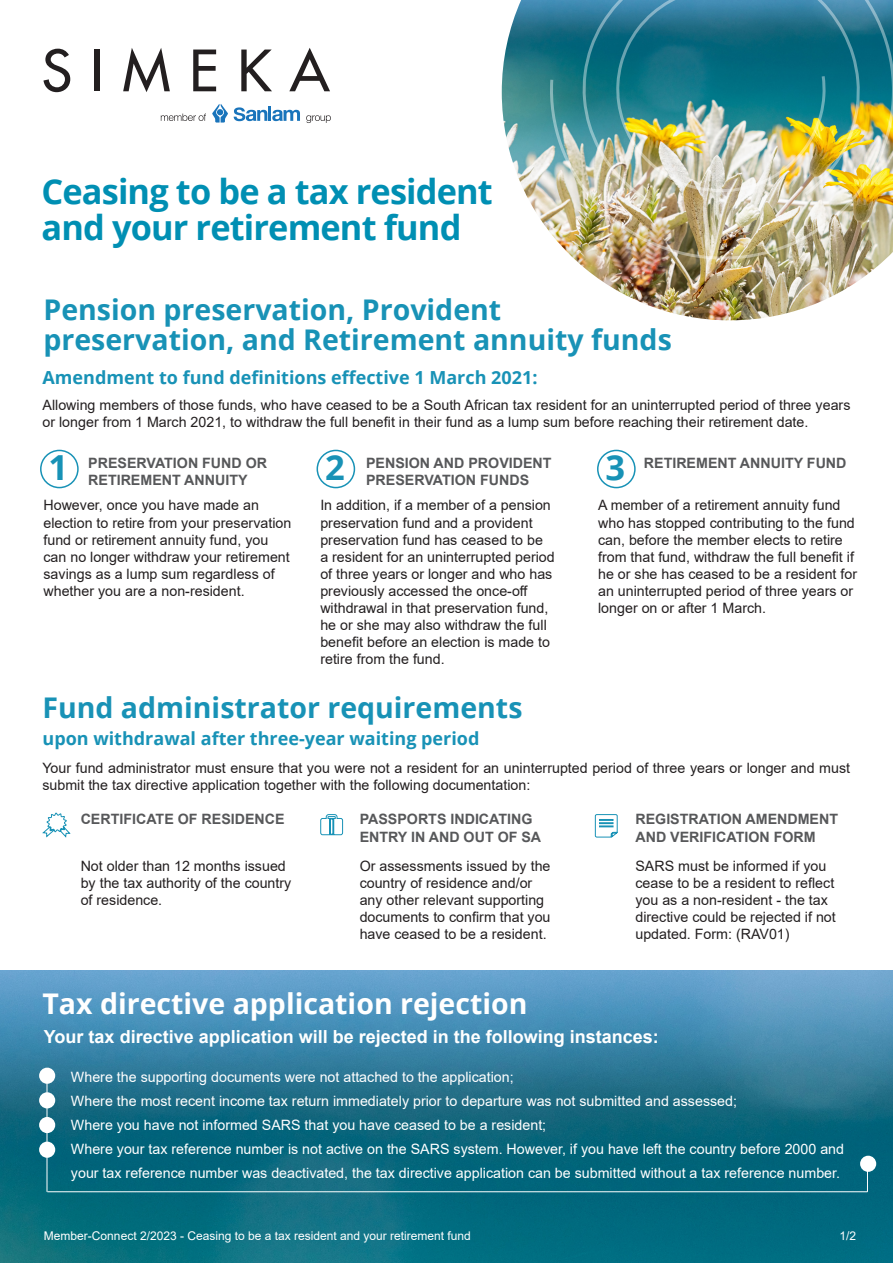
<style>
.page{position:relative;width:893px;height:1263px;background:#fff}
.page>*{position:absolute;margin:0;border:0;box-sizing:border-box;transform-origin:0 0}
.t1{font:700 34.5px "Open Sans";color:#1892b6}
.t2{font:700 34.35px "Open Sans";letter-spacing:-.025em;color:#008fb3}
.t3{font:700 28.5px/30px "Open Sans";color:#1892b6}
.t4{font:700 28.5px "Open Sans";color:#fff}
.t5{font:700 18px "Open Sans";color:#1892b6}
.t6{font:700 18px "Arial";color:#fff}
.t7{font:14.25px/17.1px "Arial";color:#231f20}
.t8{font:14.25px/24px "Arial";color:#fff;text-align:right}
.t9{font:700 14.25px/17.1px "Arial";color:#57585a}
.t10{font:12px "Arial";color:#fff}
</style>
<div class="page">
<img style="left:0;top:970px;width:893px;height:293px">
<hr style="left:268px;top:106px;width:3px;height:15px;background:#1974bb">
<svg style="left:234px;top:107px;width:66px;height:14px"></svg>
<svg style="left:212px;top:104px;width:16px;height:19px"></svg>
<svg style="left:161px;top:114px;width:45px;height:7px"></svg>
<svg style="left:306px;top:115px;width:25px;height:8px"></svg>
<svg style="left:43px;top:49px;width:27px;height:43px"></svg>
<div style="left:95px;top:50px;width:5px;height:41px;background:#231f20"></div>
<svg style="left:123px;top:48px;width:47px;height:44px"></svg>
<svg style="left:193px;top:50px;width:23px;height:41px"></svg>
<svg style="left:241px;top:50px;width:31px;height:41px"></svg>
<svg style="left:289px;top:48px;width:41px;height:43px"></svg>
<img style="left:502px;top:0;width:381px;height:320px">
<img style="left:548px;top:0;width:345px;height:261px">
<img style="left:615px;top:0;width:212px;height:194px">
<div style="left:40px;top:450px;width:39px;height:38px;border:2px solid #1892b6;border-radius:50%"></div>
<div style="left:317px;top:450px;width:38px;height:38px;border:2px solid #1892b6;border-radius:50%"></div>
<div style="left:597px;top:450px;width:39px;height:38px;border:2px solid #1892b6;border-radius:50%"></div>
<svg style="left:42px;top:812px;width:29px;height:26px"></svg>
<svg style="left:320px;top:814px;width:23px;height:21px"></svg>
<svg style="left:595px;top:814px;width:23px;height:24px"></svg>
<div style="left:39px;top:1067px;width:16px;height:17px;background:#fff;border-radius:50%"></div>
<div style="left:39px;top:1092px;width:16px;height:16px;background:#fff;border-radius:50%"></div>
<div style="left:39px;top:1117px;width:16px;height:16px;background:#fff;border-radius:50%"></div>
<div style="left:39px;top:1141px;width:16px;height:17px;background:#fff;border-radius:50%"></div>
<hr style="left:47px;top:1070px;width:1px;height:122px;background:#fff">
<hr style="left:47px;top:1191px;width:820px;height:1px;background:#fff">
<hr style="left:867px;top:1158px;width:1px;height:34px;background:#fff">
<div style="left:860px;top:1156px;width:16px;height:16px;background:#fff;border-radius:50%"></div>
<p class="t2" style="left:41px;top:167px;width:453px">Ceasing to be a tax resident</p>
<p class="t2" style="left:41px;top:203px;width:421px">and your retirement fund</p>
<p class="t3" style="left:43px;top:294px;width:630px">Pension preservation, Provident preservation, and Retirement annuity funds</p>
<p class="t5" style="left:43px;top:365px;width:496px">Amendment to fund definitions effective 1 March 2021:</p>
<p class="t7" style="left:43px;top:396px;width:809px">Allowing members of those funds, who have ceased to be a South African tax resident for an uninterrupted period of three years or longer from 1 March 2021, to withdraw the full benefit in their fund as a lump sum before reaching their retirement date.</p>
<p class="t1" style="left:49px;top:443px;width:21px">1</p>
<p class="t1" style="left:325px;top:443px;width:21px">2</p>
<p class="t1" style="left:605px;top:443px;width:21px">3</p>
<p class="t9" style="left:88px;top:454px;width:180px">PRESERVATION FUND OR<br>RETIREMENT ANNUITY</p>
<p class="t9" style="left:366px;top:454px;width:187px">PENSION AND PROVIDENT<br>PRESERVATION FUNDS</p>
<p class="t9" style="left:644px;top:454px;width:204px">RETIREMENT ANNUITY FUND</p>
<p class="t7" style="left:43px;top:497px;width:249px">However, once you have made an election to retire from your preservation fund or retirement annuity fund, you can no longer withdraw your retirement savings as a lump sum regardless of whether you are a non-resident.</p>
<p class="t7" style="left:320px;top:497px;width:236px">In addition, if a member of a pension preservation fund and a provident preservation fund has ceased to be<br>a resident for an uninterrupted period of three years or longer and who has previously accessed the once-off withdrawal in that preservation fund, he or she may also withdraw the full benefit before an election is made to retire from the fund.</p>
<p class="t7" style="left:598px;top:497px;width:261px">A member of a retirement annuity fund who has stopped contributing to the fund can, before the member elects to retire from that fund, withdraw the full benefit if he or she has ceased to be a resident for an uninterrupted period of three years or longer on or after 1 March.</p>
<p class="t3" style="left:42px;top:692px;width:482px">Fund administrator requirements</p>
<p class="t5" style="left:43px;top:725px;width:438px">upon withdrawal after three-year waiting period</p>
<p class="t7" style="left:42px;top:759px;width:809px">Your fund administrator must ensure that you were not a resident for an uninterrupted period of three years or longer and must submit the tax directive application together with the following documentation:</p>
<p class="t9" style="left:81px;top:811px;width:206px">CERTIFICATE OF RESIDENCE</p>
<p class="t9" style="left:360px;top:811px;width:183px">PASSPORTS INDICATING<br>ENTRY IN AND OUT OF SA</p>
<p class="t9" style="left:635px;top:811px;width:204px">REGISTRATION AMENDMENT<br>AND VERIFICATION FORM</p>
<p class="t7" style="left:81px;top:857px;width:212px">Not older than 12 months issued by the tax authority of the country of residence.</p>
<p class="t7" style="left:360px;top:857px;width:192px">Or assessments issued by the country of residence and/or any other relevant supporting documents to confirm that you have ceased to be a resident.</p>
<p class="t7" style="left:635px;top:857px;width:202px">SARS must be informed if you cease to be a resident to reflect you as a non-resident - the tax directive could be rejected if not updated. Form: (RAV01)</p>
<p class="t4" style="left:42px;top:984px;width:487px">Tax directive application rejection</p>
<p class="t6" style="left:44px;top:1023px;width:616px">Your tax directive application will be rejected in the following instances:</p>
<p class="t8" style="left:44px;top:1064px;width:471px">• Where the supporting documents were not attached to the application;</p>
<p class="t8" style="left:44px;top:1088px;width:695px">• Where the most recent income tax return immediately prior to departure was not submitted and assessed;</p>
<p class="t8" style="left:44px;top:1112px;width:504px">• Where you have not informed SARS that you have ceased to be a resident;</p>
<p class="t8" style="left:44px;top:1136px;width:802px">• Where your tax reference number is not active on the SARS system. However, if you have left the country before 2000 and your tax reference number was deactivated, the tax directive application can be submitted without a tax reference number.</p>
<p class="t10" style="left:44px;top:1227px;width:428px">Member-Connect 2/2023 - Ceasing to be a tax resident and your retirement fund</p>
<p class="t10" style="left:839px;top:1227px;width:18px">1/2</p>
</div>
